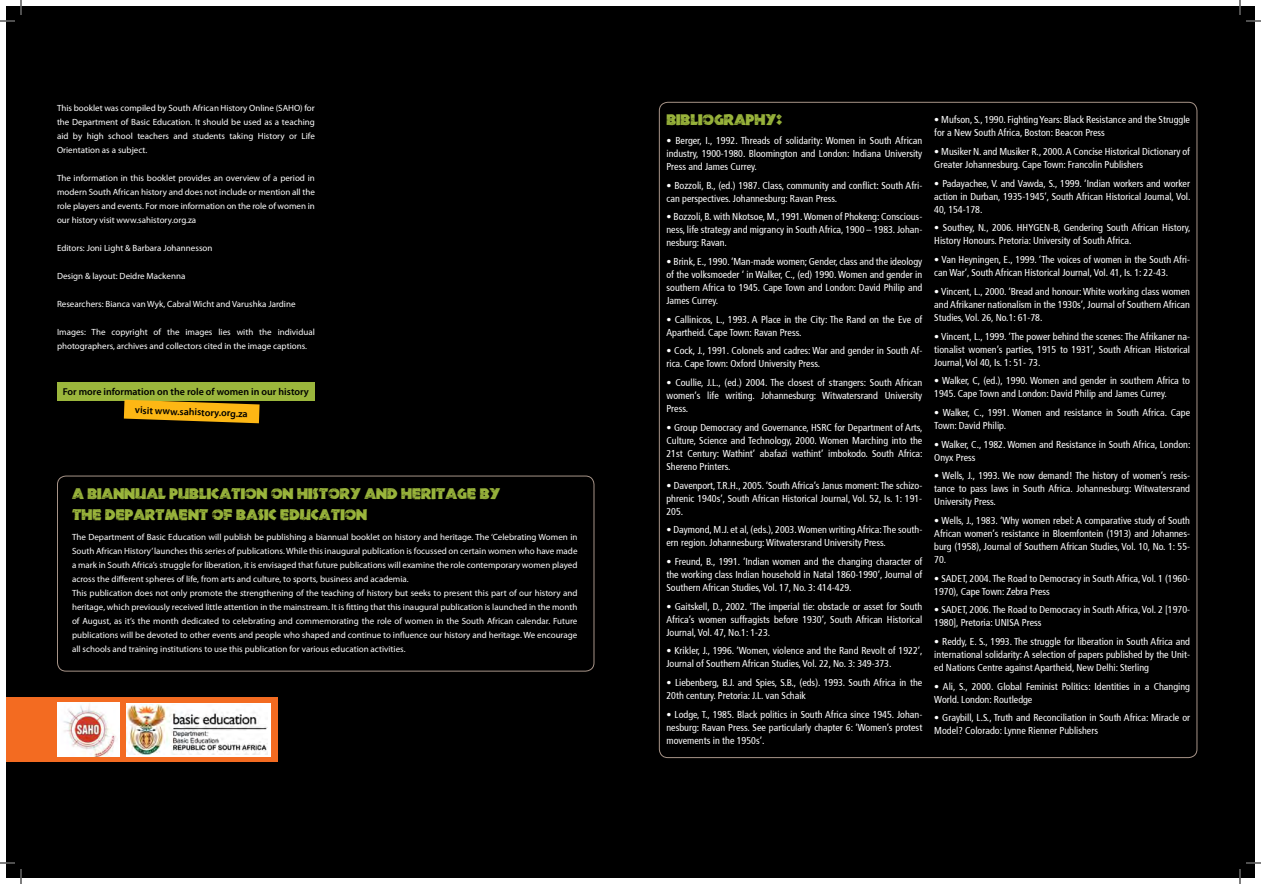
<style>
.page{position:relative;width:1261px;height:884px;background:#fff}
.page>*{position:absolute;margin:0;border:0;box-sizing:border-box;transform-origin:0 0}
.t1{font:13px/21.7px "Northern Territories";color:#9bb63c}
.t2{font:condensed 10px/13px "Frutiger LT Std";color:#fff}
.t3{font:600 10px "Myriad Pro";color:#000}
.t4{font:9px/14px "Myriad Pro";color:#fff;text-align:justify}
</style>
<div class="page">
<div style="left:7px;top:7px;width:623px;height:870px;background:#000"></div>
<div style="left:7px;top:698px;width:270px;height:64px;background:#f36b21"></div>
<img style="left:57px;top:703px;width:63px;height:53px">
<div style="left:127px;top:703px;width:144px;height:53px;background:#fff"></div>
<img style="left:127px;top:705px;width:141px;height:50px">
<div style="left:630px;top:7px;width:624px;height:870px;background:#000"></div>
<div style="left:57px;top:382px;width:258px;height:19px;background:#9bb63c"></div>
<svg style="left:124px;top:400px;width:136px;height:23px"></svg>
<div style="left:57px;top:475px;width:537px;height:197px;border:1px solid #a79488;border-radius:9px"></div>
<svg style="left:0;top:0;width:22px;height:22px"></svg>
<svg style="left:0;top:862px;width:22px;height:22px"></svg>
<svg style="left:1239px;top:0;width:22px;height:22px"></svg>
<svg style="left:1239px;top:862px;width:22px;height:22px"></svg>
<p class="t4" style="left:57px;top:101px;width:259px">This booklet was compiled by South African History Online (SAHO) for the Department of Basic Education. It should be used as a teaching aid by high school teachers and students taking History or Life Orientation as a subject.</p>
<p class="t4" style="left:57px;top:171px;width:259px">The information in this booklet provides an overview of a period in modern South African history and does not include or mention all the role players and events. For more information on the role of women in our history visit www.sahistory.org.za</p>
<p class="t4" style="left:57px;top:241px;width:157px">Editors: Joni Light &amp; Barbara Johannesson</p>
<p class="t4" style="left:57px;top:269px;width:130px">Design &amp; layout: Deidre Mackenna</p>
<p class="t4" style="left:57px;top:297px;width:240px">Researchers: Bianca van Wyk, Cabral Wicht and Varushka Jardine</p>
<p class="t4" style="left:57px;top:325px;width:259px">Images: The copyright of the images lies with the individual photographers, archives and collectors cited in the image captions.</p>
<p class="t3" style="left:63px;top:385px;width:248px">For more information on the role of women in our history</p>
<p class="t3" style="left:135px;top:404px;width:114px;rotate:2deg">visit www.sahistory.org.za</p>
<h1 class="t1" style="left:72px;top:483px;width:430px">A BIANNUAL PUBLICATION ON HISTORY AND HERITAGE BY<br>THE DEPARTMENT OF BASIC EDUCATION</h1>
<p class="t4" style="left:72px;top:530px;width:507px;text-align:left">The Department of Basic Education will publish be publishing a biannual booklet on history and heritage. The ‘Celebrating Women in South African History’ launches this series of publications. While this inaugural publication is focussed on certain women who have made a mark in South Africa’s struggle for liberation, it is envisaged that future publications will examine the role contemporary women played across the different spheres of life, from arts and culture, to sports, business and academia.<br>This publication does not only promote the strengthening of the teaching of history but seeks to present this part of our history and heritage, which previously received little attention in the mainstream. It is fitting that this inaugural publication is launched in the month of August, as it’s the month dedicated to celebrating and commemorating the role of women in the South African calendar. Future publications will be devoted to other events and people who shaped and continue to influence our history and heritage. We encourage all schools and training institutions to use this publication for various education activities.</p>
<h1 class="t1" style="left:666px;top:110px;width:117px">BIBLIOGRAPHY:</h1>
<p class="t2" style="left:666px;top:134px;width:257px;text-align:justify">• Berger, I., 1992. Threads of solidarity: Women in South African industry, 1900-1980. Bloomington and London: Indiana University Press and James Currey.</p>
<p class="t2" style="left:666px;top:179px;width:257px">• Bozzoli, B., (ed.) 1987. Class, community and conflict: South Afri&shy;can perspectives. Johannesburg: Ravan Press.</p>
<p class="t2" style="left:666px;top:211px;width:257px;text-align:justify">• Bozzoli, B. with Nkotsoe, M., 1991. Women of Phokeng: Conscious&shy;ness, life strategy and migrancy in South Africa, 1900 – 1983. Johan&shy;nesburg: Ravan.</p>
<p class="t2" style="left:666px;top:255px;width:257px;text-align:justify">• Brink, E., 1990. ‘Man-made women; Gender, class and the ideology of the volksmoeder ‘ in Walker, C., (ed) 1990. Women and gender in southern Africa to 1945. Cape Town and London: David Philip and James Currey.</p>
<p class="t2" style="left:666px;top:313px;width:257px">• Callinicos, L., 1993. A Place in the City: The Rand on the Eve of<br>Apartheid. Cape Town: Ravan Press.</p>
<p class="t2" style="left:666px;top:345px;width:257px">• Cock, J., 1991. Colonels and cadres: War and gender in South Af&shy;rica. Cape Town: Oxford University Press.</p>
<p class="t2" style="left:666px;top:376px;width:257px;text-align:justify">• Coullie, J.L., (ed.) 2004. The closest of strangers: South African women’s life writing. Johannesburg: Witwatersrand University Press.</p>
<p class="t2" style="left:666px;top:421px;width:258px;text-align:justify">• Group Democracy and Governance, HSRC for Department of Arts, Culture, Science and Technology, 2000. Women Marching into the 21st Century: Wathint’ abafazi wathint’ imbokodo. South Africa:<br>Shereno Printers.</p>
<p class="t2" style="left:666px;top:479px;width:257px;text-align:justify">• Davenport, T.R.H., 2005. ‘South Africa’s Janus moment: The schizo&shy;phrenic 1940s’, South African Historical Journal, Vol. 52, Is. 1: 191- 205.</p>
<p class="t2" style="left:666px;top:523px;width:257px">• Daymond, M.J. et al, (eds.), 2003. Women writing Africa: The south&shy;ern region. Johannesburg: Witwatersrand University Press.</p>
<p class="t2" style="left:666px;top:555px;width:257px;text-align:justify">• Freund, B., 1991. ‘Indian women and the changing character of the working class Indian household in Natal 1860-1990’, Journal of Southern African Studies, Vol. 17, No. 3: 414-429.</p>
<p class="t2" style="left:666px;top:600px;width:257px;text-align:justify">• Gaitskell, D., 2002. ‘The imperial tie: obstacle or asset for South Africa’s women suffragists before 1930’, South African Historical Journal, Vol. 47, No.1: 1-23.</p>
<p class="t2" style="left:666px;top:644px;width:258px">• Krikler, J., 1996. ‘Women, violence and the Rand Revolt of 1922’,<br>Journal of Southern African Studies, Vol. 22, No. 3: 349-373.</p>
<p class="t2" style="left:666px;top:676px;width:257px">• Liebenberg, B.J. and Spies, S.B., (eds). 1993. South Africa in the<br>20th century. Pretoria: J.L. van Schaik</p>
<p class="t2" style="left:666px;top:708px;width:257px;text-align:justify">• Lodge, T., 1985. Black politics in South Africa since 1945. Johan&shy;nesburg: Ravan Press. See particularly chapter 6: ‘Women’s protest movements in the 1950s’.</p>
<p class="t2" style="left:934px;top:114px;width:257px">• Mufson, S., 1990. Fighting Years: Black Resistance and the Struggle for a New South Africa, Boston: Beacon Press</p>
<p class="t2" style="left:934px;top:145px;width:257px">• Musiker N. and Musiker R., 2000. A Concise Historical Dictionary of<br>Greater Johannesburg. Cape Town: Francolin Publishers</p>
<p class="t2" style="left:934px;top:177px;width:258px;text-align:justify">• Padayachee, V. and Vawda, S., 1999. ‘Indian workers and worker action in Durban, 1935-1945’, South African Historical Journal, Vol.<br>40, 154-178.</p>
<p class="t2" style="left:934px;top:222px;width:258px">• Southey, N., 2006. HHYGEN-B, Gendering South African History,<br>History Honours. Pretoria: University of South Africa.</p>
<p class="t2" style="left:934px;top:253px;width:257px">• Van Heyningen, E., 1999. ‘The voices of women in the South Afri&shy;can War’, South African Historical Journal, Vol. 41, Is. 1: 22-43.</p>
<p class="t2" style="left:934px;top:285px;width:257px;text-align:justify">• Vincent, L., 2000. ‘Bread and honour: White working class women and Afrikaner nationalism in the 1930s’, Journal of Southern African Studies, Vol. 26, No.1: 61-78.</p>
<p class="t2" style="left:934px;top:330px;width:257px;text-align:justify">• Vincent, L., 1999. ‘The power behind the scenes: The Afrikaner na&shy;tionalist women’s parties, 1915 to 1931’, South African Historical Journal, Vol 40, Is. 1: 51- 73.</p>
<p class="t2" style="left:934px;top:374px;width:257px">• Walker, C, (ed.), 1990. Women and gender in southern Africa to<br>1945. Cape Town and London: David Philip and James Currey.</p>
<p class="t2" style="left:934px;top:406px;width:257px">• Walker, C., 1991. Women and resistance in South Africa. Cape<br>Town: David Philip.</p>
<p class="t2" style="left:934px;top:438px;width:258px">• Walker, C., 1982. Women and Resistance in South Africa, London:<br>Onyx Press</p>
<p class="t2" style="left:934px;top:469px;width:257px;text-align:justify">• Wells, J., 1993. We now demand! The history of women’s resis&shy;tance to pass laws in South Africa. Johannesburg: Witwatersrand University Press.</p>
<p class="t2" style="left:934px;top:514px;width:257px;text-align:justify">• Wells, J., 1983. ‘Why women rebel: A comparative study of South African women’s resistance in Bloemfontein (1913) and Johannes&shy;burg (1958), Journal of Southern African Studies, Vol. 10, No. 1: 55- 70.</p>
<p class="t2" style="left:934px;top:572px;width:257px">• SADET, 2004. The Road to Democracy in South Africa, Vol. 1 (1960-<br>1970), Cape Town: Zebra Press</p>
<p class="t2" style="left:934px;top:603px;width:257px">• SADET, 2006. The Road to Democracy in South Africa, Vol. 2 [1970-<br>1980], Pretoria: UNISA Press</p>
<p class="t2" style="left:934px;top:635px;width:257px;text-align:justify">• Reddy, E. S., 1993. The struggle for liberation in South Africa and international solidarity: A selection of papers published by the Unit&shy;ed Nations Centre against Apartheid, New Delhi: Sterling</p>
<p class="t2" style="left:934px;top:680px;width:257px">• Ali, S., 2000. Global Feminist Politics: Identities in a Changing<br>World. London: Routledge</p>
<p class="t2" style="left:934px;top:711px;width:257px">• Graybill, L.S., Truth and Reconciliation in South Africa: Miracle or<br>Model? Colorado: Lynne Rienner Publishers</p>
</div>
